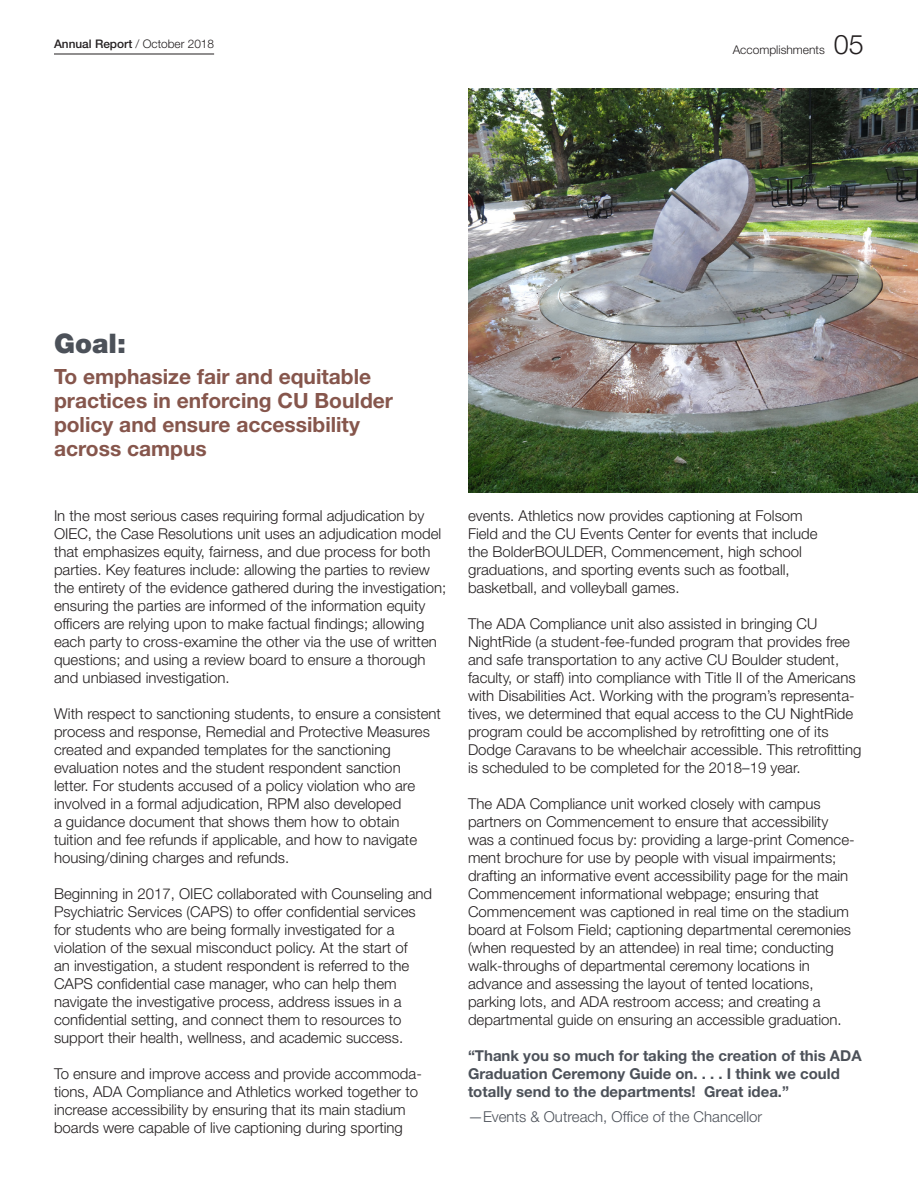
<style>
.page{position:relative;width:918px;height:1188px;background:#fff}
.page>*{position:absolute;margin:0;border:0;box-sizing:border-box;transform-origin:0 0}
.t1{font:900 27px "Helvetica Neue LT Std";color:#4c5159}
.t2{font:300 27px "Helvetica Neue LT Std";color:#231f20}
.t3{font:700 21px/24px "Helvetica Neue LT Std";color:#86564c}
.t4{font:300 15px/18px "Helvetica Neue LT Std";color:#231f20}
.t5{font:700 15px/18px "Helvetica Neue LT Std";color:#4c5159}
.t6{font:300 15px "Helvetica Neue LT Std";color:#4c5159}
.t7{font:300 12px "Helvetica Neue LT Std";color:#231f20}
.t8{font:500 11.85px "Helvetica Neue LT Std";color:#231f20}
.s1{font-weight:300}
</style>
<div class="page">
<img style="left:468px;top:89px;width:450px;height:403px">
<hr style="left:54px;top:54px;width:160px;height:1px;background:#231f20">
<p class="t8" style="left:54px;top:37px;width:162px">Annual Report <span class="s1">/ October 2018</span></p>
<p class="t7" style="left:733px;top:42px;width:94px">Accomplishments</p>
<p class="t2" style="left:834px;top:28px;width:32px">05</p>
<h2 class="t1" style="left:54px;top:327px;width:74px">Goal:</h2>
<p class="t3" style="left:54px;top:365px;width:341px">To emphasize fair and equitable practices in enforcing CU Boulder policy and ensure accessibility across campus</p>
<p class="t4" style="left:54px;top:507px;width:394px">In the most serious cases requiring formal adjudication by OIEC, the Case Resolutions unit uses an adjudication model that emphasizes equity, fairness, and due process for both parties. Key features include: allowing the parties to review the entirety of the evidence gathered during the investigation; ensuring the parties are informed of the information equity officers are relying upon to make factual findings; allowing each party to cross-examine the other via the use of written questions; and using a review board to ensure a thorough and unbiased investigation.</p>
<p class="t4" style="left:54px;top:705px;width:389px">With respect to sanctioning students, to ensure a consistent process and response, Remedial and Protective Measures created and expanded templates for the sanctioning evaluation notes and the student respondent sanction<br>letter. For students accused of a policy violation who are involved in a formal adjudication, RPM also developed<br>a guidance document that shows them how to obtain tuition and fee refunds if applicable, and how to navigate housing/dining charges and refunds.</p>
<p class="t4" style="left:54px;top:885px;width:380px">Beginning in 2017, OIEC collaborated with Counseling and Psychiatric Services (CAPS) to offer confidential services for students who are being formally investigated for a violation of the sexual misconduct policy. At the start of<br>an investigation, a student respondent is referred to the CAPS confidential case manager, who can help them navigate the investigative process, address issues in a confidential setting, and connect them to resources to support their health, wellness, and academic success.</p>
<p class="t4" style="left:54px;top:1065px;width:369px">To ensure and improve access and provide accommoda&shy;tions, ADA Compliance and Athletics worked together to increase accessibility by ensuring that its main stadium boards were capable of live captioning during sporting</p>
<p class="t4" style="left:468px;top:507px;width:351px">events. Athletics now provides captioning at Folsom Field and the CU Events Center for events that include the BolderBOULDER, Commencement, high school graduations, and sporting events such as football, basketball, and volleyball games.</p>
<p class="t4" style="left:468px;top:615px;width:395px">The ADA Compliance unit also assisted in bringing CU NightRide (a student-fee-funded program that provides free and safe transportation to any active CU Boulder student, faculty, or staff) into compliance with Title II of the Americans with Disabilities Act. Working with the program’s representa&shy;tives, we determined that equal access to the CU NightRide program could be accomplished by retrofitting one of its Dodge Caravans to be wheelchair accessible. This retrofitting is scheduled to be completed for the 2018–19 year.</p>
<p class="t4" style="left:468px;top:795px;width:388px">The ADA Compliance unit worked closely with campus partners on Commencement to ensure that accessibility was a continued focus by: providing a large-print Comence&shy;ment brochure for use by people with visual impairments; drafting an informative event accessibility page for the main Commencement informational webpage; ensuring that Commencement was captioned in real time on the stadium board at Folsom Field; captioning departmental ceremonies (when requested by an attendee) in real time; conducting walk-throughs of departmental ceremony locations in advance and assessing the layout of tented locations, parking lots, and ADA restroom access; and creating a departmental guide on ensuring an accessible graduation.</p>
<p class="t5" style="left:468px;top:1047px;width:395px">“Thank you so much for taking the creation of this ADA<br>Graduation Ceremony Guide on. . . . I think we could totally send to the departments! Great idea.”</p>
<p class="t6" style="left:468px;top:1107px;width:296px">—Events &amp; Outreach, Office of the Chancellor</p>
</div>
